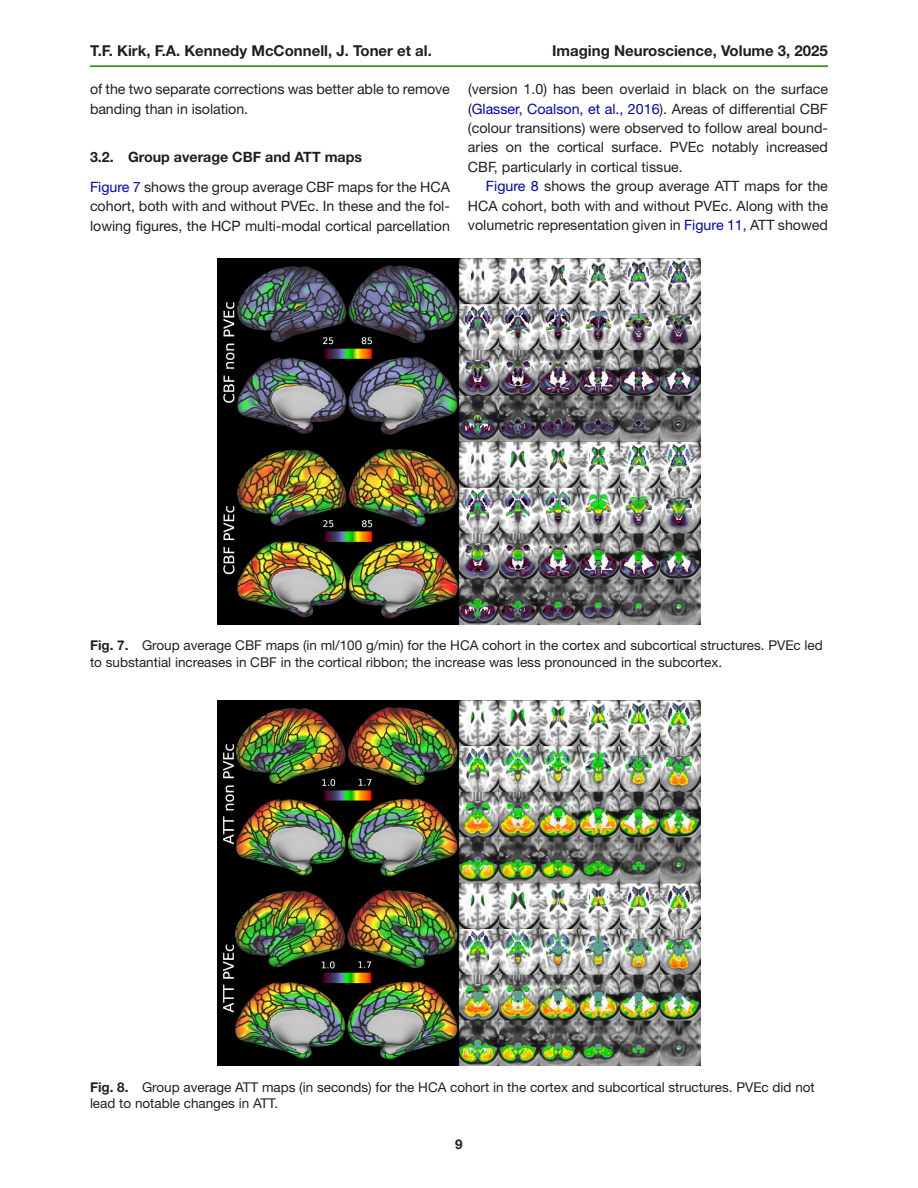
<style>
.page{position:relative;width:918px;height:1188px;background:#fff}
.page>*{position:absolute;margin:0;border:0;box-sizing:border-box;transform-origin:0 0}
.t1{font:700 15px "Helvetica Neue LT Std";color:#231f20}
.t2{font:14.25px/19.5px "Helvetica Neue LT Std";color:#231f20}
.t3{font:13.5px/16.5px "Helvetica Neue LT Std";color:#231f20}
.t4{font:700 13.5px "Helvetica Neue LT Std";color:#231f20}
.s1{font-weight:700}
.s2{color:#0006b1}
</style>
<div class="page">
<hr style="left:90px;top:66px;width:738px;height:1px;background:#3e8f27">
<img style="left:217px;top:259px;width:484px;height:365px">
<img style="left:217px;top:701px;width:484px;height:365px">
<p class="t1" style="left:90px;top:41px;width:343px">T.F. Kirk, F.A. Kennedy McConnell, J. Toner et al.</p>
<p class="t1" style="left:552px;top:41px;width:277px">Imaging Neuroscience, Volume 3, 2025</p>
<p class="t2" style="left:90px;top:79px;width:361px">of the two separate corrections was better able to remove banding than in isolation.</p>
<p class="t2" style="left:90px;top:142px;width:362px;line-height:29.2px"><span class="s1">3.2. Group average CBF and ATT maps<br></span><span class="s2">Figure 7</span> shows the group average CBF maps for the HCA</p>
<p class="t2" style="left:90px;top:196px;width:362px">cohort, both with and without PVEc. In these and the fol&shy;lowing figures, the HCP multi-modal cortical parcellation</p>
<p class="t2" style="left:468px;top:79px;width:362px;text-align:justify">(version 1.0) has been overlaid in black on the surface (<span class="s2">Glasser, Coalson, et al., 2016</span>). Areas of differential CBF (colour transitions) were observed to follow areal bound&shy;aries on the cortical surface. PVEc notably increased CBF, particularly in cortical tissue.</p>
<p class="t2" style="left:468px;top:176px;width:362px;text-align:justify;text-indent:18px"><span class="s2">Figure 8</span> shows the group average ATT maps for the HCA cohort, both with and without PVEc. Along with the volumetric representation given in <span class="s2">Figure 11</span>, ATT showed</p>
<p class="t3" style="left:90px;top:637px;width:734px"><span class="s1">Fig. 7.</span> Group average CBF maps (in ml/100 g/min) for the HCA cohort in the cortex and subcortical structures. PVEc led to substantial increases in CBF in the cortical ribbon; the increase was less pronounced in the subcortex.</p>
<p class="t3" style="left:90px;top:1079px;width:726px"><span class="s1">Fig. 8.</span> Group average ATT maps (in seconds) for the HCA cohort in the cortex and subcortical structures. PVEc did not lead to notable changes in ATT.</p>
<p class="t4" style="left:455px;top:1136px;width:9px">9</p>
</div>
